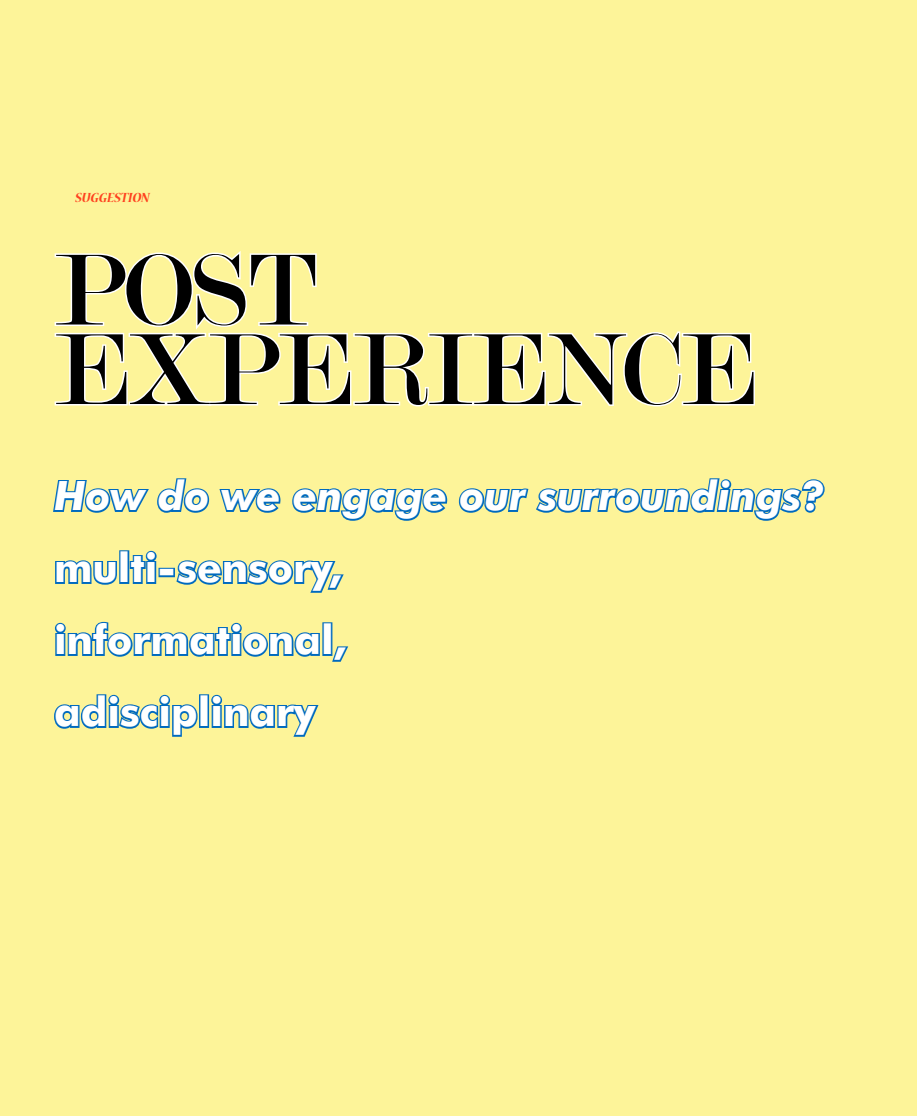
<style>
.page{position:relative;width:918px;height:1116px;background:#fff}
.page>*{position:absolute;margin:0;border:0;box-sizing:border-box;transform-origin:0 0}
.t1{font:108px/79.5px "Modern";color:#000}
.t2{font:700 40.5px/72px "Futura BT";color:#fff;text-align:justify}
.t3{font:italic 700 40.5px "Futura BT";color:#fff}
.t4{font:italic 700 15px "Nueva Std";color:#ff4220}
</style>
<div class="page">
<div style="left:0;top:0;width:916px;height:1116px;background:#fdf499"></div>
<svg style="left:53px;top:478px;width:157px;height:35px"></svg>
<svg style="left:219px;top:488px;width:62px;height:25px"></svg>
<svg style="left:292px;top:488px;width:156px;height:33px"></svg>
<svg style="left:458px;top:478px;width:367px;height:43px"></svg>
<svg style="left:55px;top:560px;width:62px;height:25px"></svg>
<div style="left:119px;top:550px;width:10px;height:34px;border:3px solid #006abf"></div>
<svg style="left:128px;top:550px;width:29px;height:34px"></svg>
<div style="left:159px;top:568px;width:16px;height:9px;border:3px solid #006abf"></div>
<svg style="left:174px;top:560px;width:170px;height:33px"></svg>
<svg style="left:54px;top:621px;width:266px;height:36px"></svg>
<div style="left:322px;top:622px;width:10px;height:34px;border:3px solid #006abf"></div>
<svg style="left:330px;top:644px;width:19px;height:18px"></svg>
<svg style="left:54px;top:694px;width:144px;height:43px"></svg>
<div style="left:199px;top:694px;width:10px;height:34px;border:3px solid #006abf"></div>
<svg style="left:211px;top:694px;width:108px;height:43px"></svg>
<svg style="left:54px;top:251px;width:701px;height:156px"></svg>
<p class="t4" style="left:75px;top:191px;width:76px">SUGGESTION</p>
<h1 class="t1" style="left:54px;top:252px;width:704px">POST<br>EXPERIENCE</h1>
<p class="t3" style="left:54px;top:471px;width:772px">How do we engage our surroundings?</p>
<p class="t2" style="left:54px;top:532px;width:294px">multi-sensory, informational, adisciplinary</p>
</div>
